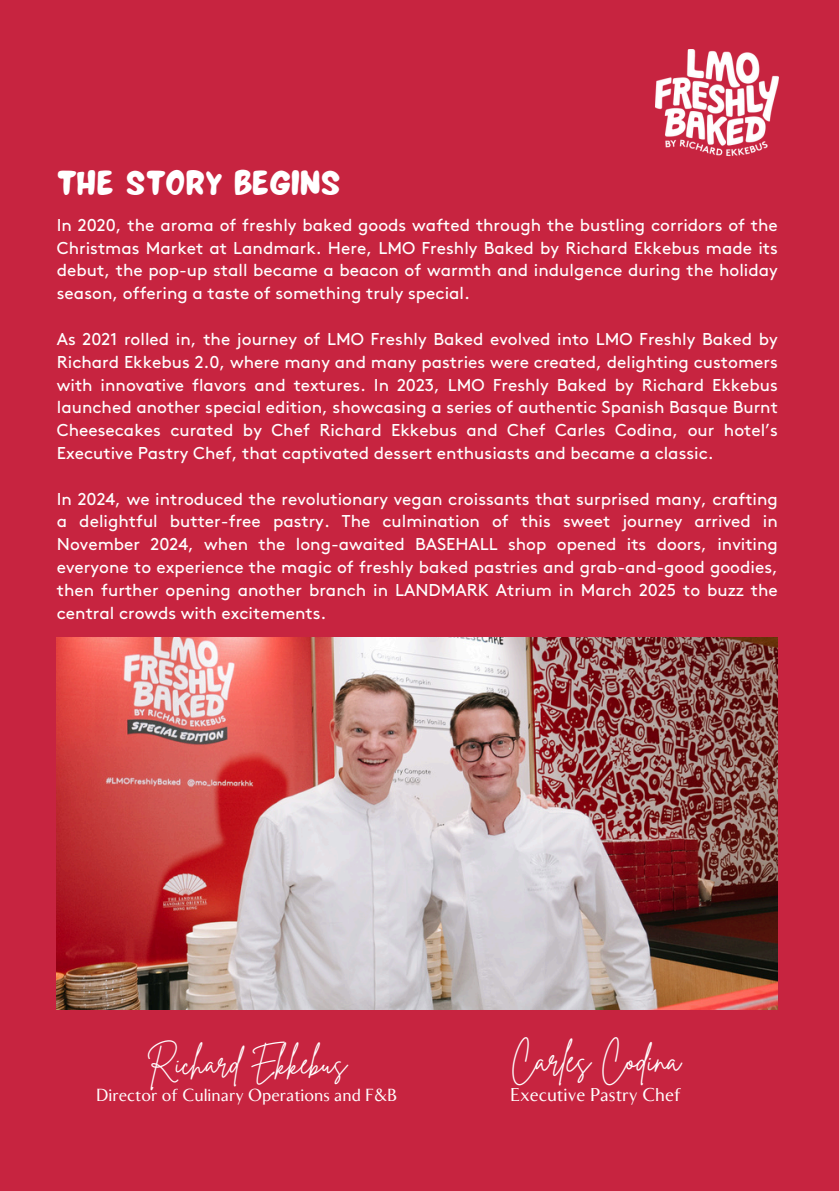
<style>
.page{position:relative;width:839px;height:1191px;background:#fff}
.page>*{position:absolute;margin:0;border:0;box-sizing:border-box;transform-origin:0 0}
.t1{font:38.6px "NF La Lou Regular";color:#fff}
.t2{font:33.4px "Brittany Signature";color:#fff}
.t3{font:31.6px "Brittany Signature";color:#fff}
.t4{font:18.6px "Clarice";color:#fff}
.t5{font:17.6px "Clarice";color:#fff}
.t6{font:17.2px/22.8px "Brown Std";color:#fff;text-align:justify}
</style>
<div class="page">
<div style="left:0;top:0;width:838px;height:1191px;background:#c72440"></div>
<img style="left:655px;top:49px;width:123px;height:107px">
<img style="left:57px;top:638px;width:720px;height:372px">
<p class="t1" style="left:57px;top:150px;width:285px">THE STORY BEGINS</p>
<h1 class="t6" style="left:57px;top:215px;width:722px">In 2020, the aroma of freshly baked goods wafted through the bustling corridors of the Christmas Market at Landmark. Here, LMO Freshly Baked by Richard Ekkebus made its debut, the pop-up stall became a beacon of warmth and indulgence during the holiday season, offering a taste of something truly special.</h1>
<p class="t6" style="left:57px;top:329px;width:722px">As 2021 rolled in, the journey of LMO Freshly Baked evolved into LMO Freshly Baked by Richard Ekkebus 2.0, where many and many pastries were created, delighting customers with innovative flavors and textures. In 2023, LMO Freshly Baked by Richard Ekkebus launched another special edition, showcasing a series of authentic Spanish Basque Burnt Cheesecakes curated by Chef Richard Ekkebus and Chef Carles Codina, our hotel’s Executive Pastry Chef, that captivated dessert enthusiasts and became a classic.</p>
<p class="t6" style="left:57px;top:489px;width:722px">In 2024, we introduced the revolutionary vegan croissants that surprised many, crafting a delightful butter-free pastry. The culmination of this sweet journey arrived in November 2024, when the long-awaited BASEHALL shop opened its doors, inviting everyone to experience the magic of freshly baked pastries and grab-and-good goodies, then further opening another branch in LANDMARK Atrium in March 2025 to buzz the central crowds with excitements.</p>
<p class="t3" style="left:147px;top:1042px;width:201px">Richard Ekkebus</p>
<p class="t5" style="left:96px;top:1087px;width:302px">Director of Culinary Operations and F&amp;B</p>
<p class="t2" style="left:511px;top:1038px;width:171px">Carles Codina</p>
<p class="t4" style="left:510px;top:1086px;width:172px">Executive Pastry Chef</p>
</div>
